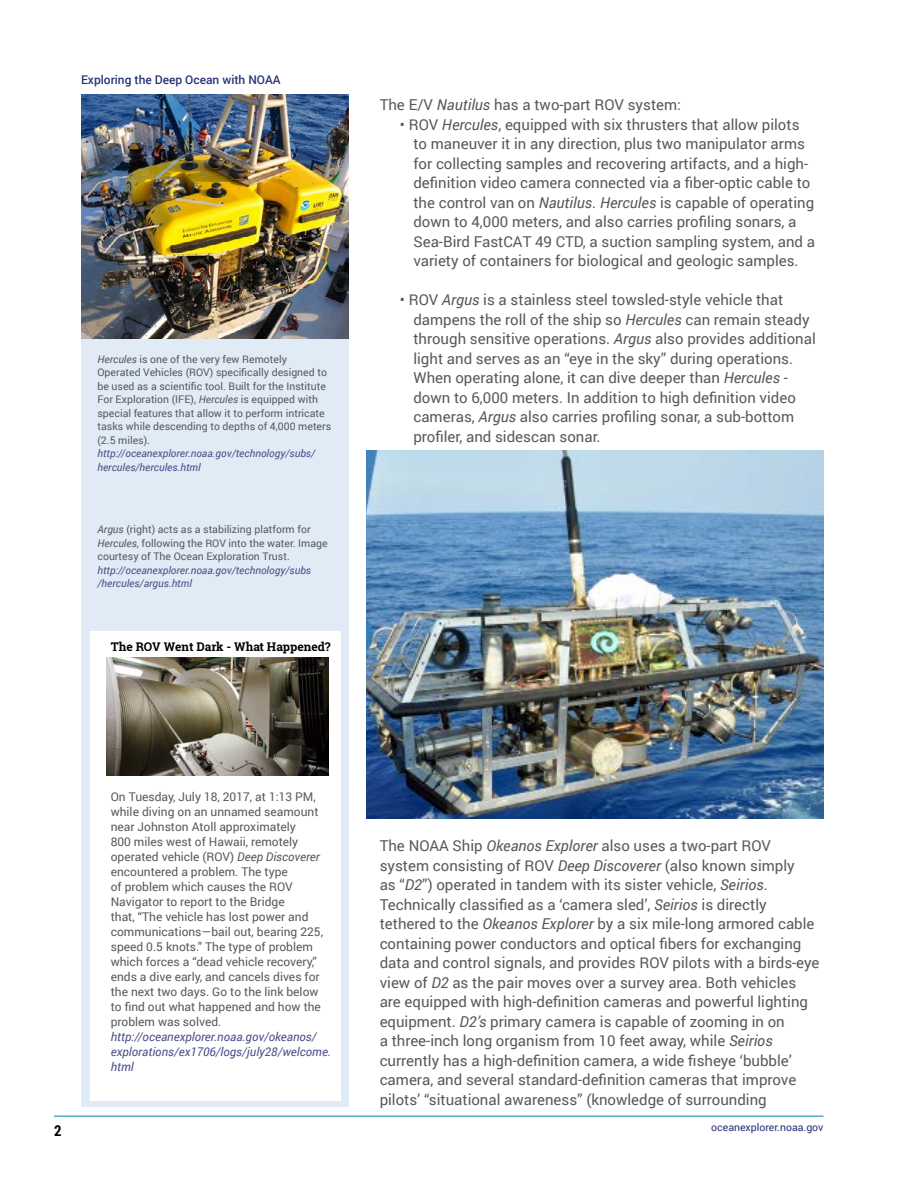
<style>
.page{position:relative;width:918px;height:1188px;background:#fff}
.page>*{position:absolute;margin:0;border:0;box-sizing:border-box;transform-origin:0 0}
.Indent__4375_-_125{font:15px/19.5px "Roboto";color:#58595b}
.body_text{font:15px/19.5px "Roboto";color:#58595b}
.t1{font:700 15px "Roboto Condensed";color:#000}
.Sidebar_Text{font:12px/15px "Roboto";color:#58595b}
.Sidebar_Text-2{font:italic 12px/15px "Roboto";color:#4b4f8c}
.t2{font:500 12px "Roboto";color:#27327b}
.sidebar_header{font:700 12px "Roboto Slab";color:#000}
.Image_caption_credit{font:10.5px/13.5px "Roboto";color:#58595b}
.image_link_-_caption{font:italic 10.5px/13.5px "Roboto";color:#4b4f8c}
.Image_caption_credit-2{font:italic 10.5px/13.5px "Roboto";color:#4b4f8c}
.t3{font:10.5px "Roboto";color:#27327b}
.s1{font-style:italic}
</style>
<div class="page">
<div style="left:81px;top:94px;width:267px;height:1013px;background:#e1ebf5"></div>
<hr style="left:54px;top:1116px;width:770px;height:1px;background:#0083bf">
<img style="left:366px;top:451px;width:458px;height:367px">
<img style="left:81px;top:94px;width:267px;height:245px">
<div style="left:90px;top:631px;width:250px;height:470px;background:#fff"></div>
<img style="left:107px;top:657px;width:222px;height:119px">
<p class="t2" style="left:81px;top:71px;width:201px">Exploring the Deep Ocean with NOAA</p>
<p class="Image_caption_credit" style="left:97px;top:352px;width:235px"><span class="s1">Hercules</span> is one of the very few Remotely Operated Vehicles (ROV) specifically designed to be used as a scientific tool. Built for the Institute For Exploration (IFE), <span class="s1">Hercules</span> is equipped with special features that allow it to perform intricate tasks while descending to depths of 4,000 meters (2.5 miles).</p>
<p class="image_link_-_caption" style="left:97px;top:446px;width:219px">http://oceanexplorer.noaa.gov/technology/subs/ hercules/hercules.html</p>
<p class="Image_caption_credit" style="left:97px;top:523px;width:232px"><span class="s1">Argus</span> (right) acts as a stabilizing platform for<br><span class="s1">Hercules</span>, following the ROV into the water. Image courtesy of The Ocean Exploration Trust.</p>
<p class="Image_caption_credit-2" style="left:97px;top:563px;width:215px">http://oceanexplorer.noaa.gov/technology/subs /hercules/argus.html</p>
<p class="sidebar_header" style="left:111px;top:638px;width:221px">The ROV Went Dark - What Happened?</p>
<p class="body_text" style="left:380px;top:95px;width:303px">The E/V <span class="s1">Nautilus</span> has a two-part ROV system:</p>
<p class="Indent__4375_-_125" style="left:413px;top:114px;width:403px;text-indent:-14px">• ROV <span class="s1">Hercules</span>, equipped with six thrusters that allow pilots to maneuver it in any direction, plus two manipulator arms for collecting samples and recovering artifacts, and a high&shy;definition video camera connected via a fiber-optic cable to the control van on <span class="s1">Nautilus</span>. <span class="s1">Hercules</span> is capable of operating down to 4,000 meters, and also carries profiling sonars, a Sea-Bird FastCAT 49 CTD, a suction sampling system, and a variety of containers for biological and geologic samples.</p>
<p class="Indent__4375_-_125" style="left:413px;top:290px;width:404px;text-indent:-14px">• ROV <span class="s1">Argus</span> is a stainless steel towsled-style vehicle that dampens the roll of the ship so <span class="s1">Hercules</span> can remain steady through sensitive operations. <span class="s1">Argus</span> also provides additional light and serves as an “eye in the sky” during operations.<br>When operating alone, it can dive deeper than <span class="s1">Hercules</span> - down to 6,000 meters. In addition to high definition video cameras, <span class="s1">Argus</span> also carries profiling sonar, a sub-bottom profiler, and sidescan sonar.</p>
<p class="Sidebar_Text" style="left:111px;top:788px;width:214px">On Tuesday, July 18, 2017, at 1:13 PM, while diving on an unnamed seamount near Johnston Atoll approximately<br>800 miles west of Hawaii, remotely operated vehicle (ROV) <span class="s1">Deep Discoverer </span>encountered a problem. The type<br>of problem which causes the ROV Navigator to report to the Bridge<br>that, “The vehicle has lost power and communications—bail out, bearing 225, speed 0.5 knots.” The type of problem which forces a “dead vehicle recovery,” ends a dive early, and cancels dives for the next two days. Go to the link below to find out what happened and how the problem was solved.</p>
<p class="Sidebar_Text-2" style="left:111px;top:1028px;width:222px">http://oceanexplorer.noaa.gov/okeanos/ explorations/ex1706/logs/july28/welcome. html</p>
<p class="body_text" style="left:380px;top:836px;width:441px">The NOAA Ship <span class="s1">Okeanos Explorer</span> also uses a two-part ROV system consisting of ROV <span class="s1">Deep Discoverer</span> (also known simply<br>as “<span class="s1">D2</span>”) operated in tandem with its sister vehicle, <span class="s1">Seirios</span>.<br>Technically classified as a ‘camera sled’, <span class="s1">Seirios</span> is directly tethered to the <span class="s1">Okeanos Explorer</span> by a six mile-long armored cable containing power conductors and optical fibers for exchanging data and control signals, and provides ROV pilots with a birds-eye view of <span class="s1">D2</span> as the pair moves over a survey area. Both vehicles are equipped with high-definition cameras and powerful lighting equipment. <span class="s1">D2’s</span> primary camera is capable of zooming in on<br>a three-inch long organism from 10 feet away, while <span class="s1">Seirios </span>currently has a high-definition camera, a wide fisheye ‘bubble’ camera, and several standard-definition cameras that improve pilots’ “situational awareness” (knowledge of surrounding</p>
<p class="t1" style="left:54px;top:1120px;width:9px">2</p>
<p class="t3" style="left:711px;top:1120px;width:114px">oceanexplorer.noaa.gov</p>
</div>
